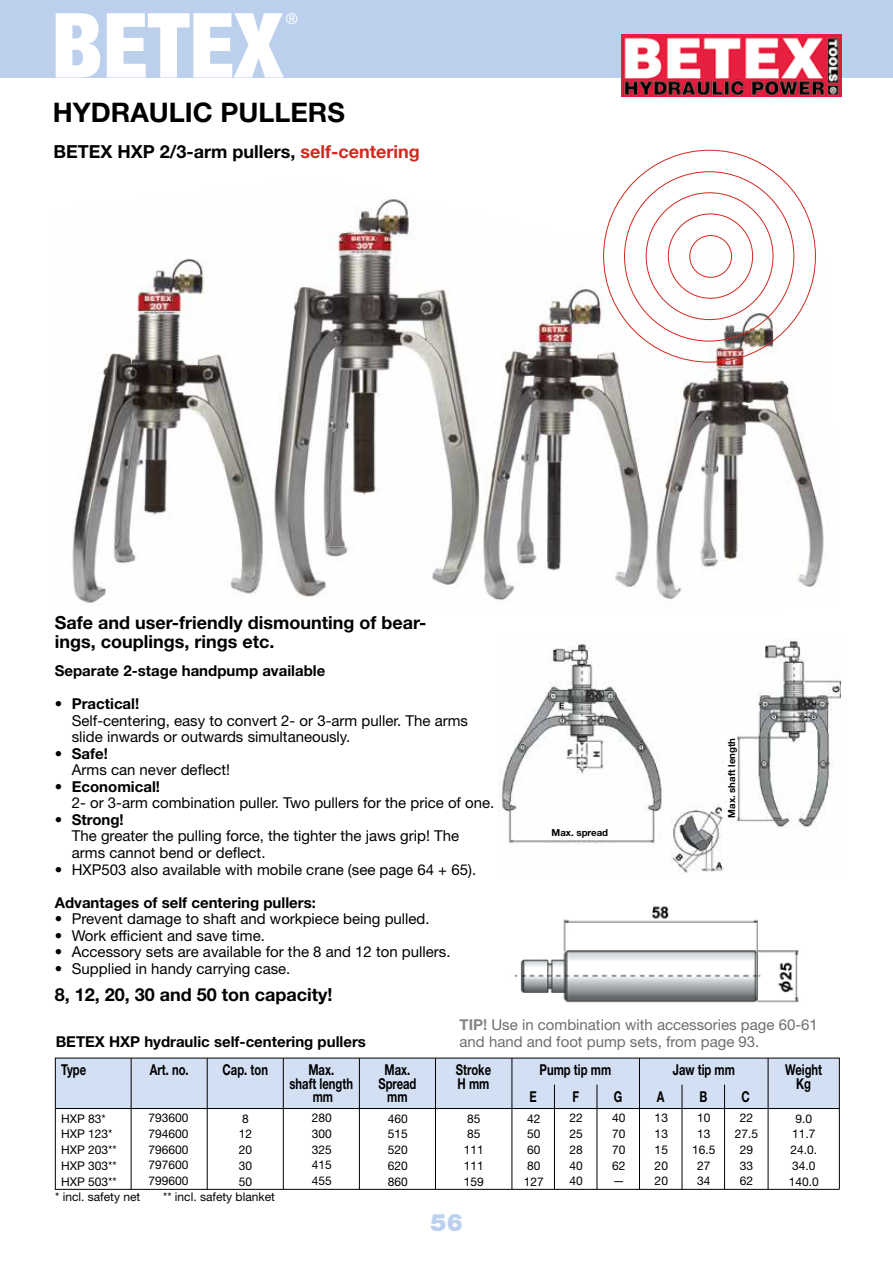
<style>
.page{position:relative;width:893px;height:1263px;background:#fff}
.page>*{position:absolute;margin:0;border:0;box-sizing:border-box;transform-origin:0 0}
.t1{font:900 condensed 90px "Helvetica Neue";color:#fff}
.t2{font:700 27px "Helvetica Neue LT Std";color:#000}
.t3{font:900 24px "Helvetica Neue LT Std";color:#bcd0ed}
.t4{font:700 18px/19.5px "Helvetica Neue LT Std";color:#000}
.t5{font:15px/16.5px "Helvetica Neue LT Std";color:#000}
.t6{font:700 15px "Helvetica Neue LT Std";color:#000}
.t7{font:700 15px/13.5px "Helvetica Neue LT Std";color:#000;text-align:center;scale:.75 1}
.t8{font:15px/16.5px "Helvetica Neue LT Std";color:#6e6e6e}
.t9{font:15px "Helvetica Neue LT Std";color:#fff}
.t10{font:12px/15.8px "Helvetica Neue LT Std";color:#000;text-align:justify}
.t11{font:700 9.75px "Helvetica Neue LT Std";color:#000}
.s1{color:#d1291d}
.s2{font-weight:700}
.s3{font-weight:700;color:#868786}
</style>
<div class="page">
<div style="left:0;top:0;width:893px;height:77px;background:#bcd0ed"></div>
<img style="left:621px;top:35px;width:220px;height:61px">
<div style="left:55px;top:1058px;width:784px;height:50px;background:#d3e0f4"></div>
<hr style="left:131px;top:1058px;width:1px;height:131px;background:#000">
<hr style="left:207px;top:1058px;width:1px;height:131px;background:#000">
<hr style="left:283px;top:1058px;width:1px;height:131px;background:#000">
<hr style="left:359px;top:1058px;width:1px;height:131px;background:#000">
<hr style="left:435px;top:1058px;width:1px;height:131px;background:#000">
<hr style="left:512px;top:1058px;width:1px;height:131px;background:#000">
<hr style="left:554px;top:1084px;width:1px;height:105px;background:#000">
<hr style="left:597px;top:1084px;width:1px;height:105px;background:#000">
<hr style="left:639px;top:1058px;width:1px;height:131px;background:#000">
<hr style="left:682px;top:1084px;width:1px;height:105px;background:#000">
<hr style="left:724px;top:1084px;width:1px;height:105px;background:#000">
<hr style="left:768px;top:1058px;width:1px;height:131px;background:#000">
<hr style="left:839px;top:1058px;width:1px;height:131px;background:#000">
<hr style="left:55px;top:1057px;width:1px;height:132px;background:#000">
<hr style="left:55px;top:1108px;width:784px;height:1px;background:#000">
<hr style="left:55px;top:1058px;width:785px;height:1px;background:#000">
<hr style="left:55px;top:1189px;width:784px;height:1px;background:#000">
<img style="left:72px;top:182px;width:754px;height:422px">
<div style="left:689px;top:235px;width:43px;height:43px;border:1px solid #d1291d;border-radius:50%"></div>
<img style="left:514px;top:906px;width:285px;height:97px">
<img style="left:499px;top:639px;width:341px;height:234px">
<div style="left:545px;top:829px;width:70px;height:11px;background:#fff"></div>
<div style="left:728px;top:736px;width:8px;height:83px;background:#fff"></div>
<h1 class="t1" style="left:51px;top:-29px;width:233px">BETEX</h1>
<p class="t9" style="left:286px;top:10px;width:13px">®</p>
<h2 class="t2" style="left:53px;top:96px;width:294px">HYDRAULIC PULLERS</h2>
<p class="t4" style="left:54px;top:142px;width:368px">BETEX HXP 2/3-arm pullers, <span class="s1">self-centering</span></p>
<p class="t4" style="left:55px;top:612px;width:373px">Safe and user-friendly dismounting of bear&shy;ings, couplings, rings etc.</p>
<p class="t6" style="left:55px;top:662px;width:272px">Separate 2-stage handpump available</p>
<p class="t6" style="left:55px;top:695px;width:86px">• Practical!</p>
<p class="t5" style="left:72px;top:712px;width:398px">Self-centering, easy to convert 2- or 3-arm puller. The arms slide inwards or outwards simultaneously.</p>
<p class="t5" style="left:72px;top:745px;width:160px;text-indent:-17px">• <span class="s2">Safe!<br></span>Arms can never deflect!</p>
<p class="t6" style="left:55px;top:777px;width:107px">• Economical!</p>
<p class="t5" style="left:72px;top:795px;width:424px">2- or 3-arm combination puller. Two pullers for the price of one.</p>
<p class="t6" style="left:55px;top:810px;width:70px">• Strong!</p>
<p class="t5" style="left:72px;top:828px;width:389px">The greater the pulling force, the tighter the jaws grip! The arms cannot bend or deflect.</p>
<p class="t5" style="left:55px;top:861px;width:423px">• HXP503 also available with mobile crane (see page 64 + 65).</p>
<p class="t6" style="left:55px;top:893px;width:263px">Advantages of self centering pullers:</p>
<p class="t5" style="left:55px;top:910px;width:376px">• Prevent damage to shaft and workpiece being pulled.</p>
<p class="t5" style="left:55px;top:927px;width:212px">• Work efficient and save time.</p>
<p class="t5" style="left:55px;top:943px;width:397px">• Accessory sets are available for the 8 and 12 ton pullers.</p>
<p class="t5" style="left:55px;top:960px;width:237px">• Supplied in handy carrying case.</p>
<p class="t4" style="left:55px;top:984px;width:279px">8, 12, 20, 30 and 50 ton capacity!</p>
<p class="t11" style="left:552px;top:827px;width:58px">Max. spread</p>
<p class="t11" style="left:726px;top:818px;width:81px;rotate:-90deg">Max. shaft length</p>
<p class="t6" style="left:56px;top:1032px;width:312px">BETEX HXP hydraulic self-centering pullers</p>
<p class="t7" style="left:61px;top:1062px;width:35px">Type</p>
<p class="t10" style="left:61px;top:1110px;width:57px;text-align:left">HXP 83*<br>HXP 123*<br>HXP 203**<br>HXP 303**<br>HXP 503**</p>
<p class="t7" style="left:150px;top:1062px;width:53px">Art. no.</p>
<p class="t10" style="left:148px;top:1110px;width:42px">793600<br>794600<br>796600<br>797600<br>799600</p>
<p class="t7" style="left:223px;top:1062px;width:62px">Cap. ton</p>
<p class="t10" style="left:239px;top:1110px;width:15px;text-align:left">8<br>12<br>20<br>30<br>50</p>
<p class="t10" style="left:55px;top:1189px;width:87px">* incl. safety net</p>
<p class="t10" style="left:163px;top:1189px;width:113px">** incl. safety blanket</p>
<p class="t7" style="left:290px;top:1062px;width:86px">Max.<br>shaft length mm</p>
<p class="t10" style="left:312px;top:1110px;width:22px">280<br>300<br>325<br>415<br>455</p>
<p class="t7" style="left:378px;top:1062px;width:52px">Max.<br>Spread mm</p>
<p class="t10" style="left:388px;top:1110px;width:22px">460<br>515<br>520<br>620<br>860</p>
<p class="t8" style="left:460px;top:1016px;width:360px"><span class="s3">TIP!</span> Use in combination with accessories page 60-61 and hand and foot pump sets, from page 93.</p>
<p class="t7" style="left:456px;top:1062px;width:48px;text-align:left">Stroke<br>H mm</p>
<p class="t7" style="left:540px;top:1056px;width:97px;line-height:27px">Pump tip mm<br>F</p>
<p class="t7" style="left:614px;top:1089px;width:13px">G</p>
<p class="t7" style="left:657px;top:1089px;width:12px">A</p>
<p class="t7" style="left:530px;top:1089px;width:11px">E</p>
<p class="t7" style="left:673px;top:1056px;width:84px;line-height:27px">Jaw tip mm<br>B</p>
<p class="t7" style="left:742px;top:1089px;width:13px">C</p>
<p class="t10" style="left:464px;top:1110px;width:22px;text-align:left">85<br>85<br>111<br>111<br>159</p>
<p class="t10" style="left:524px;top:1110px;width:22px;text-align:left">42<br>50<br>60<br>80<br>127</p>
<p class="t10" style="left:570px;top:1110px;width:15px">22<br>25<br>28<br>40<br>40</p>
<p class="t10" style="left:612px;top:1110px;width:15px">40<br>70<br>70<br>62 —</p>
<p class="t10" style="left:655px;top:1110px;width:15px">13<br>13<br>15<br>20<br>20</p>
<p class="t10" style="left:692px;top:1110px;width:25px;text-align:center">10<br>13<br>16.5<br>27<br>34</p>
<p class="t10" style="left:735px;top:1110px;width:25px;text-align:center">22<br>27.5<br>29<br>33<br>62</p>
<h3 class="t3" style="left:431px;top:1208px;width:34px">56</h3>
<p class="t7" style="left:785px;top:1062px;width:51px">Weight<br>Kg</p>
<p class="t10" style="left:789px;top:1110px;width:32px;text-align:center">9.0<br>11.7<br>24.0.<br>34.0<br>140.0</p>
</div>
